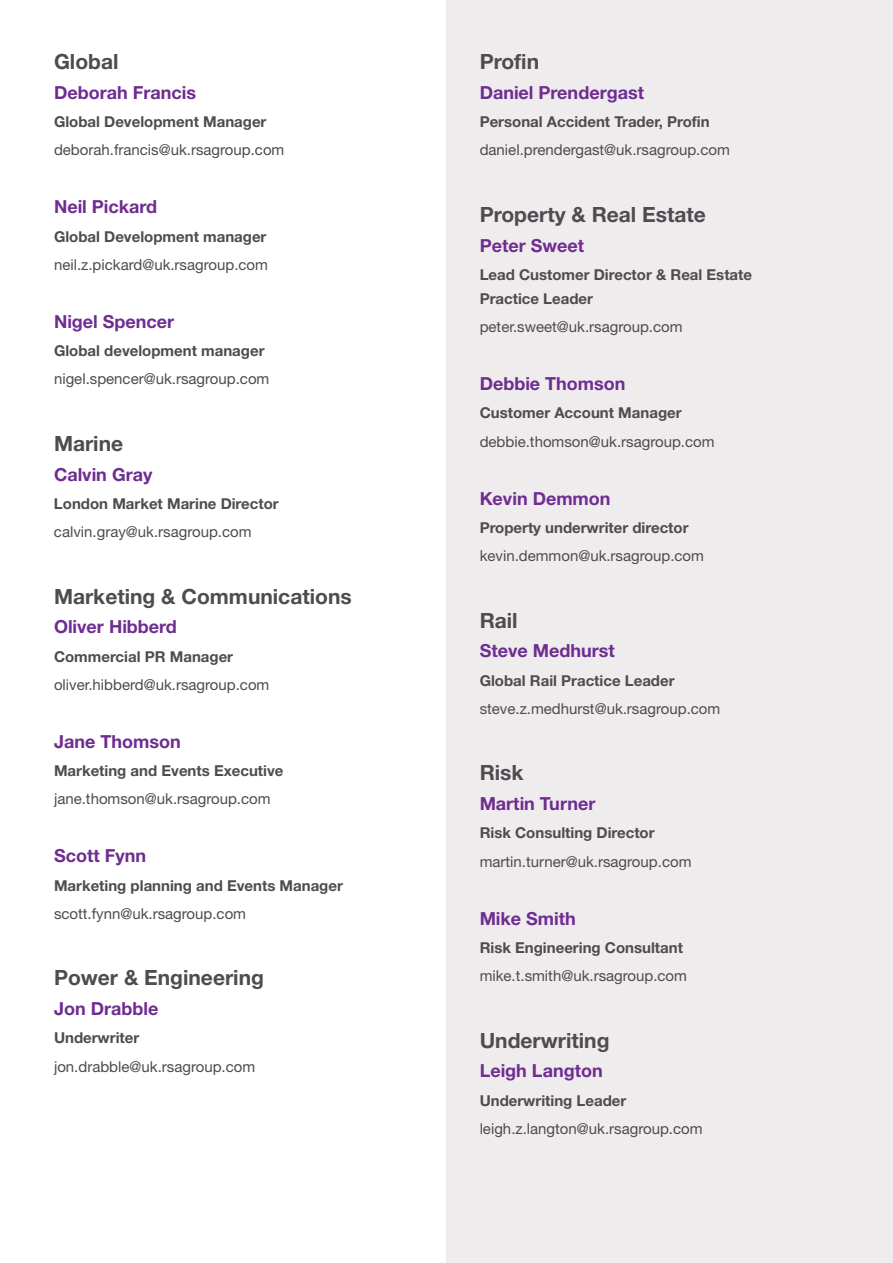
<style>
.page{position:relative;width:893px;height:1263px;background:#fff}
.page>*{position:absolute;margin:0;border:0;box-sizing:border-box;transform-origin:0 0}
.t1{font:700 21px "Helvetica Neue LT Pro";color:#4e4b51}
.t2{font:700 18px "Helvetica Neue LT Pro";color:#6f2c91}
.t3{font:15px "Helvetica Neue LT Pro";color:#4e4b51}
.t4{font:700 15px/24px "Helvetica Neue LT Pro";color:#4e4b51}
</style>
<div class="page">
<div style="left:446px;top:0;width:447px;height:1263px;background:#efecee"></div>
<h1 class="t1" style="left:54px;top:49px;width:66px">Global</h1>
<p class="t2" style="left:54px;top:81px;width:144px">Deborah Francis</p>
<p class="t4" style="left:54px;top:109px;width:214px">Global Development Manager</p>
<p class="t3" style="left:54px;top:141px;width:232px">deborah.francis@uk.rsagroup.com</p>
<p class="t2" style="left:54px;top:196px;width:105px">Neil Pickard</p>
<p class="t4" style="left:54px;top:224px;width:214px">Global Development manager</p>
<p class="t3" style="left:54px;top:255px;width:215px">neil.z.pickard@uk.rsagroup.com</p>
<p class="t2" style="left:54px;top:310px;width:122px">Nigel Spencer</p>
<p class="t4" style="left:54px;top:338px;width:212px">Global development manager</p>
<p class="t3" style="left:54px;top:370px;width:217px">nigel.spencer@uk.rsagroup.com</p>
<h1 class="t1" style="left:54px;top:430px;width:71px">Marine</h1>
<p class="t2" style="left:54px;top:463px;width:100px">Calvin Gray</p>
<p class="t4" style="left:54px;top:491px;width:226px">London Market Marine Director</p>
<p class="t3" style="left:54px;top:522px;width:199px">calvin.gray@uk.rsagroup.com</p>
<h1 class="t1" style="left:54px;top:583px;width:299px">Marketing &amp; Communications</h1>
<p class="t2" style="left:54px;top:616px;width:124px">Oliver Hibberd</p>
<p class="t4" style="left:54px;top:644px;width:181px">Commercial PR Manager</p>
<p class="t3" style="left:54px;top:675px;width:217px">oliver.hibberd@uk.rsagroup.com</p>
<p class="t2" style="left:54px;top:730px;width:128px">Jane Thomson</p>
<p class="t4" style="left:54px;top:758px;width:231px">Marketing and Events Executive</p>
<p class="t3" style="left:54px;top:790px;width:218px">jane.thomson@uk.rsagroup.com</p>
<p class="t2" style="left:54px;top:845px;width:94px">Scott Fynn</p>
<p class="t4" style="left:54px;top:873px;width:290px">Marketing planning and Events Manager</p>
<p class="t3" style="left:54px;top:904px;width:194px">scott.fynn@uk.rsagroup.com</p>
<h1 class="t1" style="left:54px;top:965px;width:211px">Power &amp; Engineering</h1>
<p class="t2" style="left:54px;top:998px;width:106px">Jon Drabble</p>
<p class="t4" style="left:54px;top:1026px;width:87px">Underwriter</p>
<p class="t3" style="left:54px;top:1057px;width:203px">jon.drabble@uk.rsagroup.com</p>
<h1 class="t1" style="left:480px;top:49px;width:61px">Profin</h1>
<p class="t2" style="left:480px;top:81px;width:166px">Daniel Prendergast</p>
<p class="t4" style="left:480px;top:109px;width:231px">Personal Accident Trader, Profin</p>
<p class="t3" style="left:480px;top:141px;width:252px">daniel.prendergast@uk.rsagroup.com</p>
<h1 class="t1" style="left:480px;top:201px;width:228px">Property &amp; Real Estate</h1>
<p class="t2" style="left:480px;top:234px;width:106px">Peter Sweet</p>
<p class="t4" style="left:480px;top:262px;width:274px">Lead Customer Director &amp; Real Estate<br>Practice Leader</p>
<p class="t3" style="left:480px;top:317px;width:204px">peter.sweet@uk.rsagroup.com</p>
<p class="t2" style="left:480px;top:373px;width:147px">Debbie Thomson</p>
<p class="t4" style="left:480px;top:401px;width:203px">Customer Account Manager</p>
<p class="t3" style="left:480px;top:432px;width:236px">debbie.thomson@uk.rsagroup.com</p>
<p class="t2" style="left:480px;top:487px;width:132px">Kevin Demmon</p>
<p class="t4" style="left:480px;top:515px;width:210px">Property underwriter director</p>
<p class="t3" style="left:480px;top:546px;width:226px">kevin.demmon@uk.rsagroup.com</p>
<h1 class="t1" style="left:480px;top:607px;width:40px">Rail</h1>
<p class="t2" style="left:480px;top:640px;width:137px">Steve Medhurst</p>
<p class="t4" style="left:480px;top:668px;width:196px">Global Rail Practice Leader</p>
<p class="t3" style="left:480px;top:699px;width:242px">steve.z.medhurst@uk.rsagroup.com</p>
<h1 class="t1" style="left:480px;top:760px;width:45px">Risk</h1>
<p class="t2" style="left:480px;top:793px;width:117px">Martin Turner</p>
<p class="t4" style="left:480px;top:821px;width:176px">Risk Consulting Director</p>
<p class="t3" style="left:480px;top:852px;width:213px">martin.turner@uk.rsagroup.com</p>
<p class="t2" style="left:480px;top:907px;width:98px">Mike Smith</p>
<p class="t4" style="left:480px;top:935px;width:205px">Risk Engineering Consultant</p>
<p class="t3" style="left:480px;top:966px;width:209px">mike.t.smith@uk.rsagroup.com</p>
<h1 class="t1" style="left:480px;top:1027px;width:131px">Underwriting</h1>
<p class="t2" style="left:480px;top:1060px;width:125px">Leigh Langton</p>
<p class="t4" style="left:480px;top:1088px;width:148px">Underwriting Leader</p>
<p class="t3" style="left:480px;top:1119px;width:224px">leigh.z.langton@uk.rsagroup.com</p>
</div>
